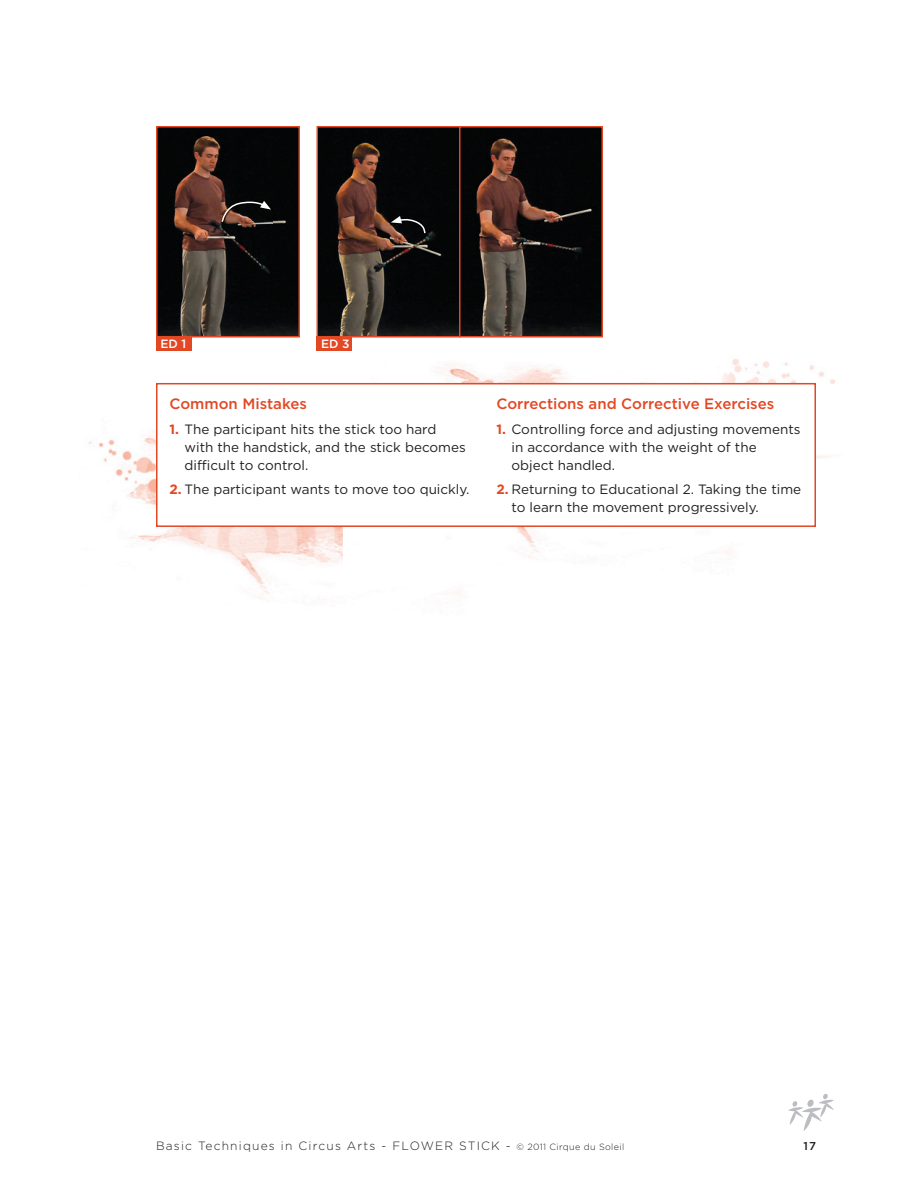
<style>
.page{position:relative;width:918px;height:1188px;background:#fff}
.page>*{position:absolute;margin:0;border:0;box-sizing:border-box;transform-origin:0 0}
.t1{font:500 15px "Gotham";color:#e34824}
.t2{font:13.5px/18px "Gotham";color:#231f20}
.t3{font:300 12px "Gotham";letter-spacing:.1em;color:#231f20}
.t4{font:500 12px "Gotham";color:#fff}
.t5{font:500 11.4px "Gotham";color:#231f20}
.s1{font-weight:700;color:#e34824}
.s2{font-size:9px}
</style>
<div class="page">
<svg style="left:788px;top:1094px;width:46px;height:37px"></svg>
<img style="left:88px;top:431px;width:372px;height:169px">
<img style="left:343px;top:359px;width:493px;height:221px">
<div style="left:157px;top:384px;width:658px;height:142px;background:#fff"></div>
<div style="left:156px;top:383px;width:660px;height:144px;border:2px solid #e34824"></div>
<img style="left:159px;top:129px;width:138px;height:206px">
<div style="left:156px;top:126px;width:144px;height:212px;border:2px solid #e34824"></div>
<div style="left:156px;top:336px;width:36px;height:15px;background:#e34824"></div>
<img style="left:319px;top:129px;width:281px;height:206px">
<div style="left:316px;top:126px;width:144px;height:212px;border:2px solid #e34824"></div>
<div style="left:316px;top:336px;width:36px;height:15px;background:#e34824"></div>
<div style="left:459px;top:126px;width:144px;height:212px;border:2px solid #e34824"></div>
<img style="left:426px;top:216px;width:1px;height:19px">
<svg style="left:391px;top:216px;width:35px;height:19px"></svg>
<img style="left:271px;top:201px;width:1px;height:22px">
<svg style="left:221px;top:198px;width:50px;height:25px"></svg>
<p class="t4" style="left:161px;top:337px;width:27px">ED 1</p>
<p class="t4" style="left:321px;top:337px;width:30px">ED 3</p>
<p class="t1" style="left:169px;top:395px;width:139px">Common Mistakes</p>
<p class="t2" style="left:184px;top:420px;width:283px;text-indent:-15px"><span class="s1">1.</span> The participant hits the stick too hard with the handstick, and the stick becomes difficult to control.</p>
<p class="t2" style="left:169px;top:480px;width:302px"><span class="s1">2.</span> The participant wants to move too quickly.</p>
<p class="t1" style="left:496px;top:395px;width:279px">Corrections and Corrective Exercises</p>
<p class="t2" style="left:511px;top:420px;width:291px;text-indent:-15px"><span class="s1">1.</span> Controlling force and adjusting movements in accordance with the weight of the object handled.</p>
<p class="t2" style="left:511px;top:480px;width:291px;text-indent:-15px"><span class="s1">2.</span> Returning to Educational 2. Taking the time to learn the movement progressively.</p>
<p class="t3" style="left:156px;top:1140px;width:470px">Basic Techniques in Circus Arts - FLOWER STICK - <span class="s2">© 2011 Cirque du Soleil</span></p>
<p class="t5" style="left:803px;top:1139px;width:14px">17</p>
</div>
